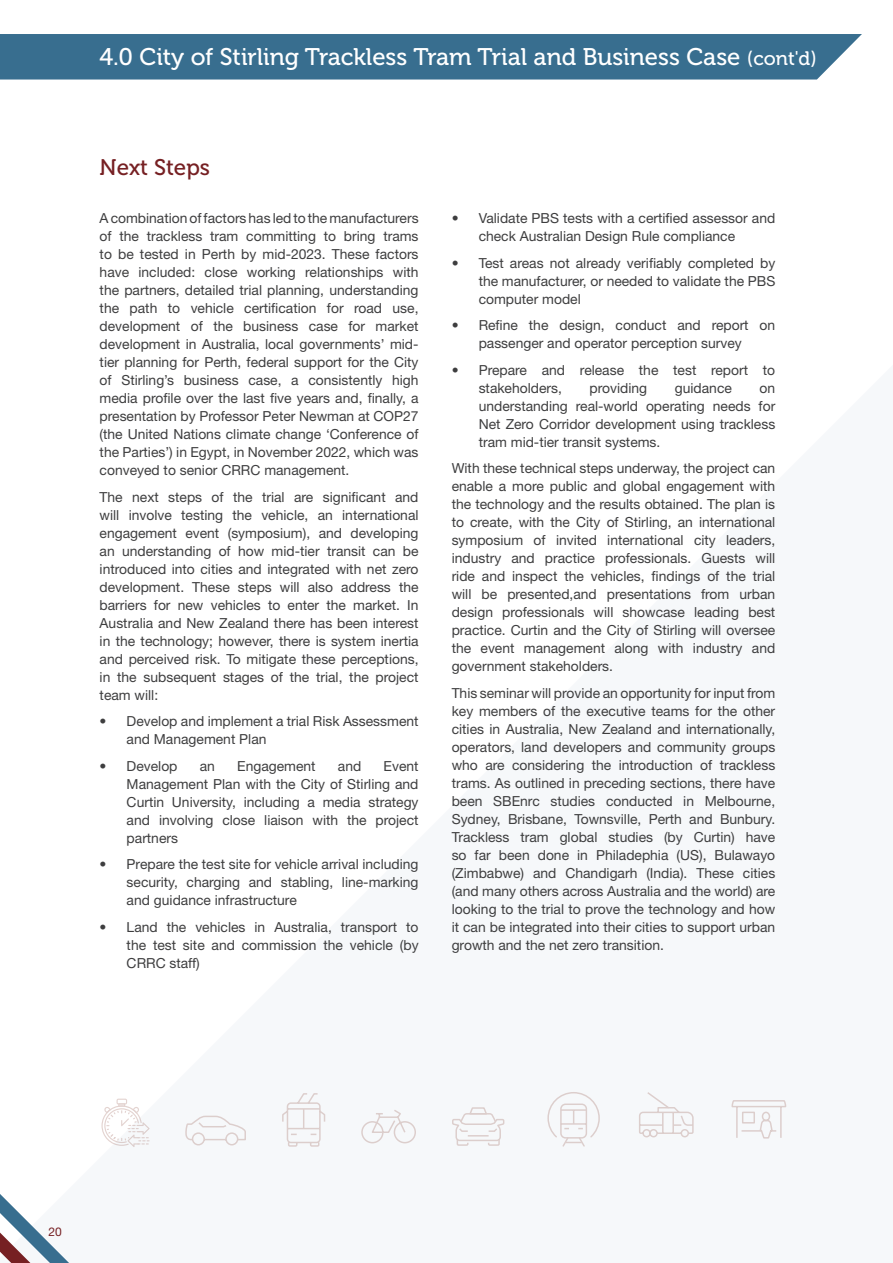
<style>
.page{position:relative;width:893px;height:1263px;background:#fff}
.page>*{position:absolute;margin:0;border:0;box-sizing:border-box;transform-origin:0 0}
.t1{font:24px "Museo 500";color:#fff}
.t2{font:22.5px "Museo 500";color:#762023}
.t3{font:13.8px/18px "Helvetica Neue LT Std";color:#3e3e3f;text-align:justify}
.t4{font:12px "Helvetica Neue LT Std";color:#762023}
.s1{font-size:19.5px}
</style>
<div class="page">
<svg style="left:0;top:1194px;width:69px;height:69px"></svg>
<div style="left:0;top:34px;width:862px;height:46px;background:#386e8f"></div>
<svg style="left:101px;top:1098px;width:49px;height:49px"></svg>
<svg style="left:282px;top:1093px;width:44px;height:54px"></svg>
<svg style="left:547px;top:1092px;width:240px;height:55px"></svg>
<svg style="left:361px;top:1109px;width:55px;height:35px"></svg>
<svg style="left:452px;top:1107px;width:53px;height:39px"></svg>
<svg style="left:186px;top:1115px;width:60px;height:31px"></svg>
<p class="t1" style="left:100px;top:44px;width:719px">4.0 City of Stirling Trackless Tram Trial and Business Case <span class="s1">(cont'd)</span></p>
<p class="t2" style="left:100px;top:155px;width:112px">Next Steps</p>
<p class="t3" style="left:100px;top:209px;width:320px">A combination of factors has led to the manufacturers of the trackless tram committing to bring trams to be tested in Perth by mid-2023. These factors have included: close working relationships with the partners, detailed trial planning, understanding the path to vehicle certification for road use, development of the business case for market development in Australia, local governments’ mid&shy;tier planning for Perth, federal support for the City of Stirling’s business case, a consistently high media profile over the last five years and, finally, a presentation by Professor Peter Newman at COP27 (the United Nations climate change ‘Conference of the Parties’) in Egypt, in November 2022, which was conveyed to senior CRRC management.</p>
<p class="t3" style="left:100px;top:487px;width:320px">The next steps of the trial are significant and will involve testing the vehicle, an international engagement event (symposium), and developing an understanding of how mid-tier transit can be introduced into cities and integrated with net zero development. These steps will also address the barriers for new vehicles to enter the market. In Australia and New Zealand there has been interest in the technology; however, there is system inertia and perceived risk. To mitigate these perceptions, in the subsequent stages of the trial, the project team will:</p>
<p class="t3" style="left:127px;top:712px;width:293px;text-indent:-27px">• Develop and implement a trial Risk Assessment and Management Plan</p>
<p class="t3" style="left:100px;top:756px;width:79px">• Develop</p>
<p class="t3" style="left:200px;top:756px;width:17px">an</p>
<p class="t3" style="left:237px;top:756px;width:80px">Engagement</p>
<p class="t3" style="left:338px;top:756px;width:25px">and</p>
<p class="t3" style="left:127px;top:756px;width:293px;text-indent:257px">Event Management Plan with the City of Stirling and Curtin University, including a media strategy and involving close liaison with the project partners</p>
<p class="t3" style="left:127px;top:855px;width:293px;text-indent:-27px">• Prepare the test site for vehicle arrival including security, charging and stabling, line-marking and guidance infrastructure</p>
<p class="t3" style="left:127px;top:917px;width:293px;text-indent:-27px">• Land the vehicles in Australia, transport to the test site and commission the vehicle (by CRRC staff)</p>
<p class="t3" style="left:479px;top:209px;width:298px;text-indent:-27px">• Validate PBS tests with a certified assessor and check Australian Design Rule compliance</p>
<p class="t3" style="left:479px;top:253px;width:298px;text-indent:-27px">• Test areas not already verifiably completed by the manufacturer, or needed to validate the PBS computer model</p>
<p class="t3" style="left:452px;top:316px;width:325px;text-align:center">• Refine the design, conduct and report on passenger and operator perception survey</p>
<p class="t3" style="left:479px;top:360px;width:298px;text-indent:-27px">• Prepare and release the test report to stakeholders,</p>
<p class="t3" style="left:590px;top:378px;width:59px">providing</p>
<p class="t3" style="left:675px;top:378px;width:59px">guidance</p>
<p class="t3" style="left:479px;top:378px;width:298px;text-indent:281px">on understanding real-world operating needs for Net Zero Corridor development using trackless tram mid-tier transit systems.</p>
<p class="t3" style="left:452px;top:459px;width:325px">With these technical steps underway, the project can enable a more public and global engagement with the technology and the results obtained. The plan is to create, with the City of Stirling, an international symposium of invited international city leaders, industry and practice professionals. Guests will ride and inspect the vehicles, findings of the trial will be presented,and presentations from urban design professionals will showcase leading best practice. Curtin and the City of Stirling will oversee the event management along with industry and government stakeholders.</p>
<p class="t3" style="left:452px;top:683px;width:325px">This seminar will provide an opportunity for input from key members of the executive teams for the other cities in Australia, New Zealand and internationally, operators, land developers and community groups who are considering the introduction of trackless trams. As outlined in preceding sections, there have been SBEnrc studies conducted in Melbourne, Sydney, Brisbane, Townsville, Perth and Bunbury.<br>Trackless tram global studies (by Curtin) have so far been done in Philadephia (US), Bulawayo (Zimbabwe) and Chandigarh (India). These cities (and many others across Australia and the world) are looking to the trial to prove the technology and how it can be integrated into their cities to support urban growth and the net zero transition.</p>
<p class="t4" style="left:48px;top:1224px;width:15px">20</p>
</div>
